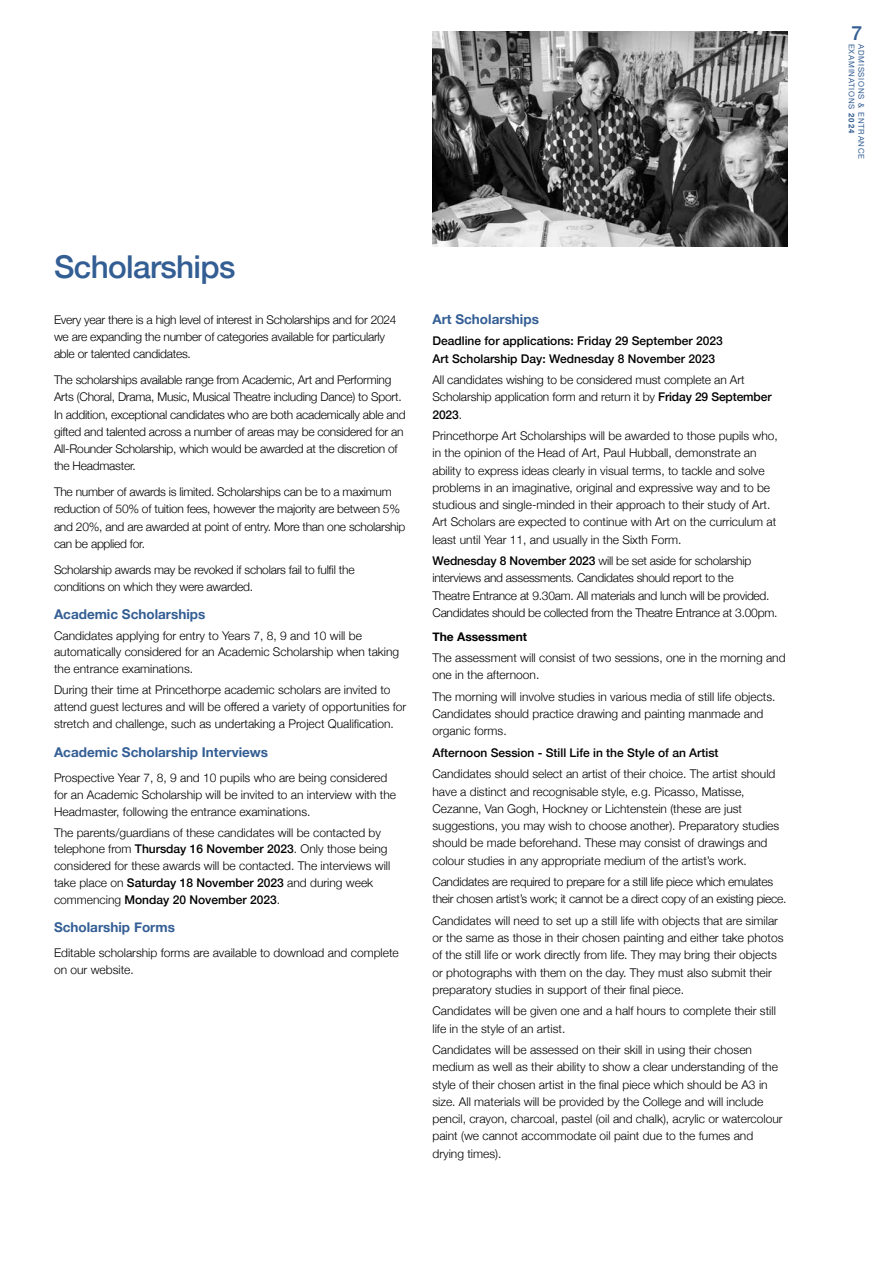
<style>
.page{position:relative;width:893px;height:1263px;background:#fff}
.page>*{position:absolute;margin:0;border:0;box-sizing:border-box;transform-origin:0 0}
.t1{font:500 31.5px "Helvetica Neue";letter-spacing:-.02em;color:#335e94}
.t2{font:500 19.5px "Helvetica Neue";color:#335e94}
.t3{font:700 13.5px "Helvetica Neue";color:#335e94}
.t4{font:300 12px/17.2px "Helvetica Neue";color:#000}
.t5{font:300 12px/17.2px "Helvetica Neue";letter-spacing:-.02em;color:#000}
.t6{font:500 12px/17.2px "Helvetica Neue";color:#000}
.t7{font:700 12px "Helvetica Neue";color:#000}
.t8{font:7.95px "Helvetica Neue";letter-spacing:.1em;color:#335e94}
.t9{font:700 7.95px "Helvetica";color:#335e94}
.s1{font-weight:500}
</style>
<div class="page">
<img style="left:432px;top:32px;width:356px;height:215px">
<h1 class="t1" style="left:54px;top:241px;width:183px">Scholarships</h1>
<p class="t5" style="left:54px;top:310px;width:344px">Every year there is a high level of interest in Scholarships and for 2024 we are expanding the number of categories available for particularly able or talented candidates.</p>
<p class="t5" style="left:54px;top:370px;width:353px">The scholarships available range from Academic, Art and Performing Arts (Choral, Drama, Music, Musical Theatre including Dance) to Sport.<br>In addition, exceptional candidates who are both academically able and gifted and talented across a number of areas may be considered for an All-Rounder Scholarship, which would be awarded at the discretion of the Headmaster.</p>
<p class="t5" style="left:54px;top:482px;width:353px">The number of awards is limited. Scholarships can be to a maximum reduction of 50% of tuition fees, however the majority are between 5% and 20%, and are awarded at point of entry. More than one scholarship can be applied for.</p>
<p class="t5" style="left:54px;top:560px;width:302px">Scholarship awards may be revoked if scholars fail to fulfil the conditions on which they were awarded.</p>
<p class="t3" style="left:54px;top:603px;width:153px">Academic Scholarships</p>
<p class="t4" style="left:54px;top:626px;width:347px;line-height:16.8px">Candidates applying for entry to Years 7, 8, 9 and 10 will be automatically considered for an Academic Scholarship when taking the entrance examinations.</p>
<p class="t4" style="left:54px;top:681px;width:354px">During their time at Princethorpe academic scholars are invited to attend guest lectures and will be offered a variety of opportunities for stretch and challenge, such as undertaking a Project Qualification.</p>
<p class="t3" style="left:54px;top:741px;width:216px">Academic Scholarship Interviews</p>
<p class="t4" style="left:54px;top:768px;width:344px;line-height:16.8px">Prospective Year 7, 8, 9 and 10 pupils who are being considered for an Academic Scholarship will be invited to an interview with the<br>Headmaster, following the entrance examinations.</p>
<p class="t4" style="left:54px;top:823px;width:338px;line-height:16.8px">The parents/guardians of these candidates will be contacted by telephone from <span class="s1">Thursday 16 November 2023</span>. Only those being considered for these awards will be contacted. The interviews will take place on <span class="s1">Saturday 18 November 2023</span> and during week commencing <span class="s1">Monday 20 November 2023</span>.</p>
<p class="t3" style="left:54px;top:916px;width:122px">Scholarship Forms</p>
<p class="t4" style="left:54px;top:943px;width:346px;line-height:16.8px">Editable scholarship forms are available to download and complete on our website.</p>
<p class="t3" style="left:432px;top:308px;width:108px">Art Scholarships</p>
<p class="t6" style="left:432px;top:331px;width:292px">Deadline for applications: Friday 29 September 2023<br>Art Scholarship Day: Wednesday 8 November 2023</p>
<p class="t4" style="left:432px;top:370px;width:341px">All candidates wishing to be considered must complete an Art<br>Scholarship application form and return it by <span class="s1">Friday 29 September<br>2023</span>.</p>
<p class="t4" style="left:432px;top:426px;width:347px">Princethorpe Art Scholarships will be awarded to those pupils who, in the opinion of the Head of Art, Paul Hubball, demonstrate an ability to express ideas clearly in visual terms, to tackle and solve problems in an imaginative, original and expressive way and to be studious and single-minded in their approach to their study of Art.<br>Art Scholars are expected to continue with Art on the curriculum at least until Year 11, and usually in the Sixth Form.</p>
<p class="t5" style="left:432px;top:551px;width:346px"><span class="s1">Wednesday 8 November 2023</span> will be set aside for scholarship interviews and assessments. Candidates should report to the<br>Theatre Entrance at 9.30am. All materials and lunch will be provided.<br>Candidates should be collected from the Theatre Entrance at 3.00pm.</p>
<p class="t7" style="left:432px;top:627px;width:96px">The Assessment</p>
<p class="t4" style="left:432px;top:648px;width:355px">The assessment will consist of two sessions, one in the morning and one in the afternoon.</p>
<p class="t4" style="left:432px;top:687px;width:345px">The morning will involve studies in various media of still life objects.<br>Candidates should practice drawing and painting manmade and organic forms.</p>
<p class="t6" style="left:432px;top:743px;width:288px">Afternoon Session - Still Life in the Style of an Artist</p>
<p class="t4" style="left:432px;top:764px;width:348px">Candidates should select an artist of their choice. The artist should have a distinct and recognisable style, e.g. Picasso, Matisse, Cezanne, Van Gogh, Hockney or Lichtenstein (these are just suggestions, you may wish to choose another). Preparatory studies should be made beforehand. These may consist of drawings and colour studies in any appropriate medium of the artist’s work.</p>
<p class="t5" style="left:432px;top:872px;width:356px">Candidates are required to prepare for a still life piece which emulates their chosen artist’s work; it cannot be a direct copy of an existing piece.</p>
<p class="t4" style="left:432px;top:911px;width:352px">Candidates will need to set up a still life with objects that are similar or the same as those in their chosen painting and either take photos of the still life or work directly from life. They may bring their objects or photographs with them on the day. They must also submit their preparatory studies in support of their final piece.</p>
<p class="t4" style="left:432px;top:1001px;width:345px">Candidates will be given one and a half hours to complete their still life in the style of an artist.</p>
<p class="t4" style="left:432px;top:1040px;width:352px">Candidates will be assessed on their skill in using their chosen medium as well as their ability to show a clear understanding of the style of their chosen artist in the final piece which should be A3 in size. All materials will be provided by the College and will include pencil, crayon, charcoal, pastel (oil and chalk), acrylic or watercolour paint (we cannot accommodate oil paint due to the fumes and drying times).</p>
<h2 class="t2" style="left:851px;top:18px;width:12px">7</h2>
<p class="t8" style="left:867px;top:44px;width:117px;rotate:90deg">ADMISSIONS &amp; ENTRANCE</p>
<p class="t8" style="left:857px;top:44px;width:67px;rotate:90deg">EXAMINATIONS</p>
<p class="t9" style="left:857px;top:113px;width:21px;rotate:90deg">2024</p>
</div>
